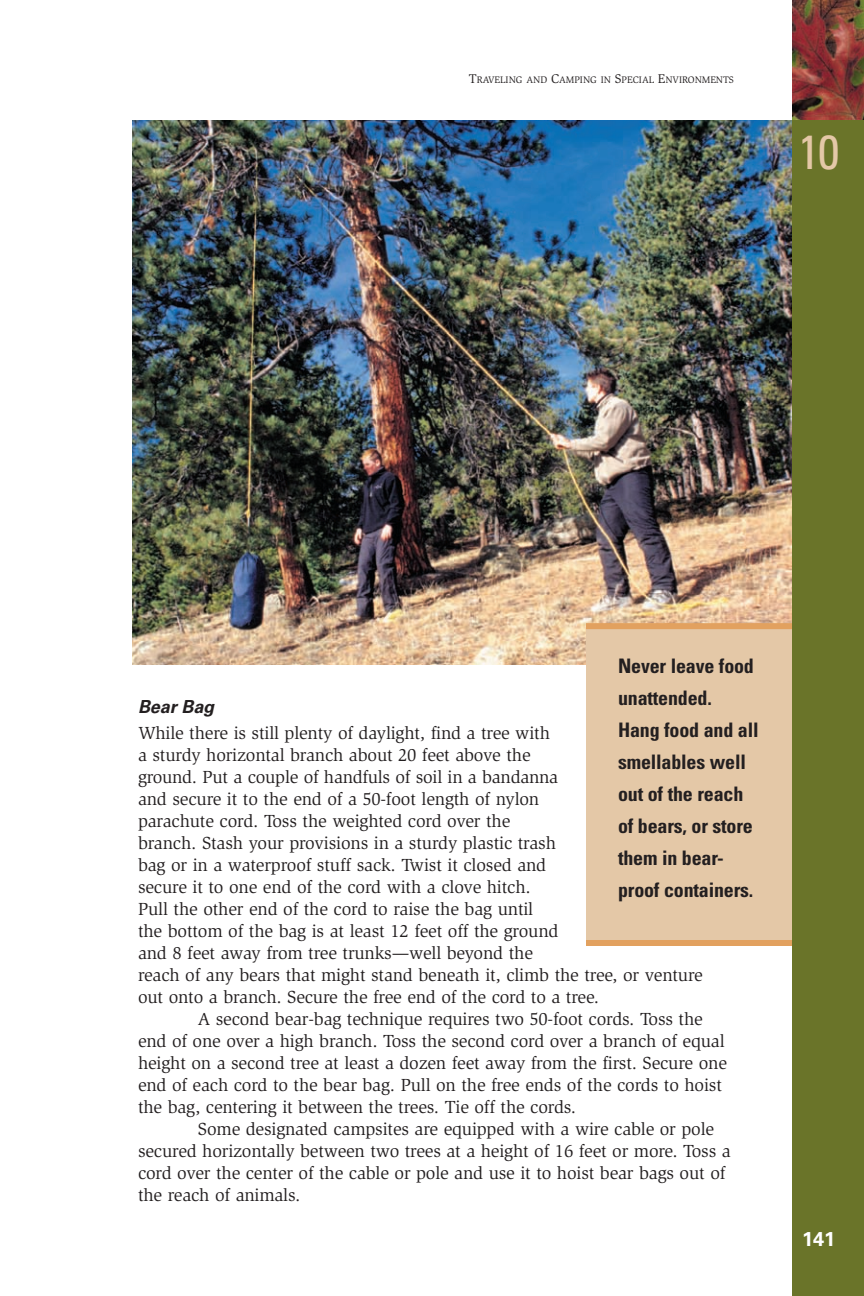
<style>
.page{position:relative;width:864px;height:1296px;background:#fff}
.page>*{position:absolute;margin:0;border:0;box-sizing:border-box;transform-origin:0 0}
.t1{font:condensed 48px "Univers";color:#e4c8a7}
.t2{font:700 condensed 20px/32px "Univers";letter-spacing:-.01em;color:#231f20}
.t3{font:700 20px "Univers";color:#fff}
.t4{font:18px/22px "Slimbach";letter-spacing:-.01em;color:#231f20}
.t5{font:italic 700 18px "Univers";letter-spacing:-.005em;color:#231f20}
.t6{font:9.8px "Slimbach";color:#231f20}
.s1{font-size:13px}
</style>
<div class="page">
<img style="left:132px;top:0;width:732px;height:1296px">
<p class="t6" style="left:469px;top:76px;width:267px"><span class="s1">T</span>RAVELING AND <span class="s1">C</span>AMPING IN <span class="s1">S</span>PECIAL <span class="s1">E</span>NVIRONMENTS</p>
<h1 class="t1" style="left:798px;top:134px;width:43px">10</h1>
<p class="t2" style="left:618px;top:652px;width:142px">Never leave food unattended.<br>Hang food and all smellables well out of the reach of bears, or store them in bear&shy;proof containers.</p>
<p class="t5" style="left:138px;top:700px;width:78px">Bear Bag</p>
<p class="t4" style="left:138px;top:724px;width:566px">While there is still plenty of daylight, find a tree with<br>a sturdy horizontal branch about 20 feet above the<br>ground. Put a couple of handfuls of soil in a bandanna<br>and secure it to the end of a 50-foot length of nylon<br>parachute cord. Toss the weighted cord over the<br>branch. Stash your provisions in a sturdy plastic trash<br>bag or in a waterproof stuff sack. Twist it closed and<br>secure it to one end of the cord with a clove hitch.<br>Pull the other end of the cord to raise the bag until<br>the bottom of the bag is at least 12 feet off the ground<br>and 8 feet away from tree trunks—well beyond the<br>reach of any bears that might stand beneath it, climb the tree, or venture out onto a branch. Secure the free end of the cord to a tree.</p>
<p class="t4" style="left:138px;top:1010px;width:590px;text-indent:60px">A second bear-bag technique requires two 50-foot cords. Toss the end of one over a high branch. Toss the second cord over a branch of equal height on a second tree at least a dozen feet away from the first. Secure one end of each cord to the bear bag. Pull on the free ends of the cords to hoist the bag, centering it between the trees. Tie off the cords.</p>
<p class="t4" style="left:138px;top:1120px;width:594px;text-indent:60px">Some designated campsites are equipped with a wire cable or pole secured horizontally between two trees at a height of 16 feet or more. Toss a cord over the center of the cable or pole and use it to hoist bear bags out of the reach of animals.</p>
<p class="t3" style="left:802px;top:1232px;width:35px">141</p>
</div>
